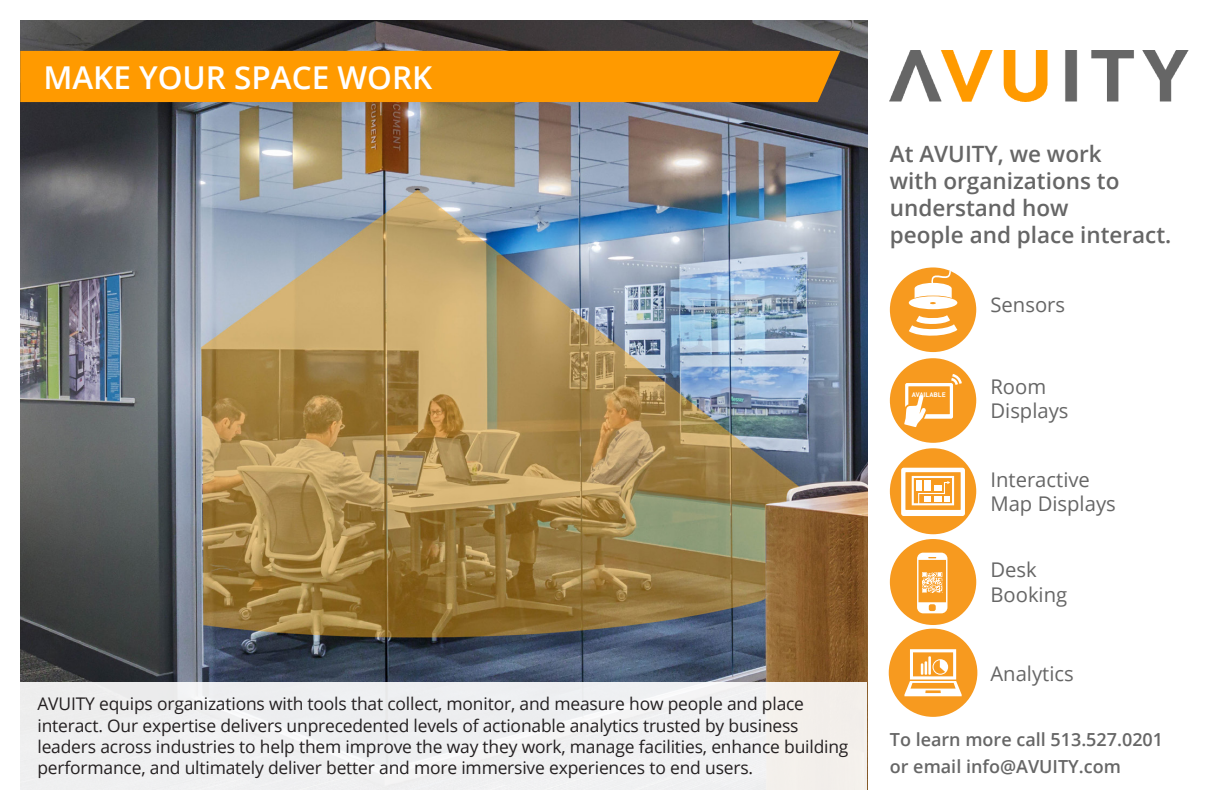
<style>
.page{position:relative;width:1215px;height:810px;background:#fff}
.page>*{position:absolute;margin:0;border:0;box-sizing:border-box;transform-origin:0 0}
.t1{font:600 31.5px "Open Sans";color:#fff}
.t2{font:600 22.5px "Open Sans";color:#666}
.t3{font:20.25px/24.3px "Open Sans";color:#666}
.t4{font:600 18px/27px "Open Sans";color:#666}
.t5{font:17.55px/21.4px "Open Sans";letter-spacing:-.01em;color:#231f20}
.t6{font:700 6.52px "DIN";color:#fff}
</style>
<div class="page">
<img style="left:20px;top:20px;width:847px;height:662px">
<div style="left:19px;top:682px;width:848px;height:108px;background:#eff0f1"></div>
<img style="left:890px;top:51px;width:298px;height:51px">
<div style="left:20px;top:51px;width:820px;height:51px;background:#ff9a00"></div>
<div style="left:890px;top:630px;width:86px;height:86px;background:#f79a1f;border-radius:50%"></div>
<div style="left:889px;top:629px;width:88px;height:88px;border:2px solid #f79a1f;border-radius:50%"></div>
<svg style="left:904px;top:649px;width:58px;height:47px"></svg>
<div style="left:890px;top:539px;width:86px;height:86px;background:#f79a1f;border-radius:50%"></div>
<svg style="left:917px;top:553px;width:30px;height:60px"></svg>
<div style="left:890px;top:267px;width:86px;height:85px;background:#f79a1f;border-radius:50%"></div>
<svg style="left:909px;top:315px;width:48px;height:21px"></svg>
<svg style="left:909px;top:271px;width:48px;height:38px"></svg>
<div style="left:890px;top:358px;width:86px;height:85px;background:#f79a1f;border-radius:50%"></div>
<svg style="left:904px;top:374px;width:58px;height:53px"></svg>
<div style="left:890px;top:448px;width:86px;height:86px;background:#f79a1f;border-radius:50%"></div>
<svg style="left:901px;top:468px;width:64px;height:48px"></svg>
<p class="t1" style="left:43px;top:56px;width:391px">MAKE YOUR SPACE WORK</p>
<p class="t5" style="left:37px;top:693px;width:813px">AVUITY equips organizations with tools that collect, monitor, and measure how people and place interact. Our expertise delivers unprecedented levels of actionable analytics trusted by business leaders across industries to help them improve the way they work, manage facilities, enhance building performance, and ultimately deliver better and more immersive experiences to end users.</p>
<p class="t2" style="left:890px;top:138px;width:213px">At AVUITY, we work</p>
<p class="t2" style="left:890px;top:165px;width:231px">with organizations to</p>
<p class="t2" style="left:890px;top:192px;width:180px">understand how</p>
<p class="t2" style="left:890px;top:219px;width:283px">people and place interact.</p>
<p class="t6" style="left:912px;top:391px;width:36px">AVAILABLE</p>
<p class="t3" style="left:990px;top:292px;width:76px">Sensors</p>
<p class="t3" style="left:990px;top:374px;width:80px">Room<br>Displays</p>
<p class="t3" style="left:990px;top:467px;width:101px">Interactive</p>
<p class="t3" style="left:990px;top:491px;width:127px">Map Displays</p>
<p class="t3" style="left:990px;top:557px;width:48px">Desk</p>
<p class="t3" style="left:990px;top:582px;width:78px">Booking</p>
<p class="t3" style="left:990px;top:660px;width:85px">Analytics</p>
<p class="t4" style="left:890px;top:725px;width:275px">To learn more call 513.527.0201 or email info@AVUITY.com</p>
</div>
